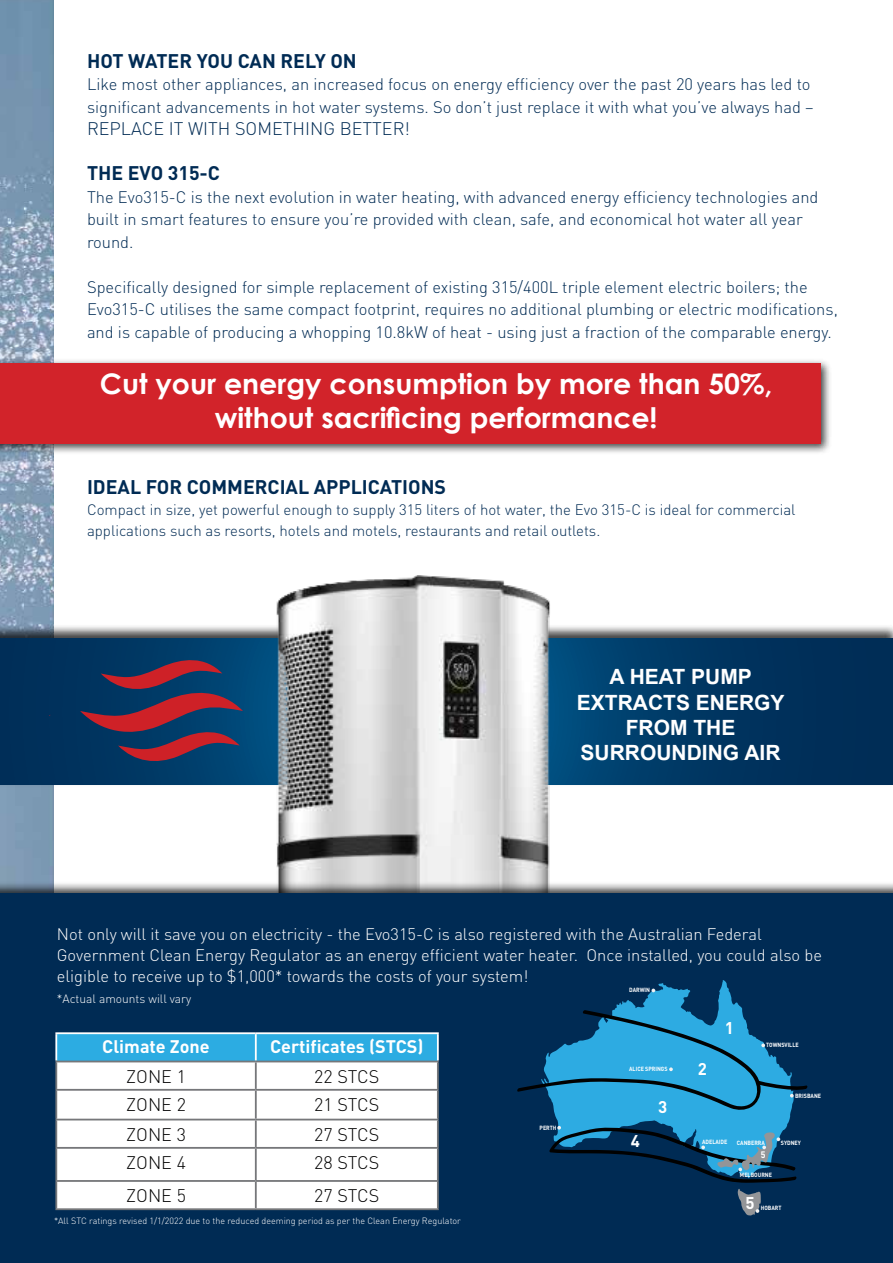
<style>
.page{position:relative;width:893px;height:1263px;background:#fff}
.page>*{position:absolute;margin:0;border:0;box-sizing:border-box;transform-origin:0 0}
.t1{font:700 28.35px/34px "Century Gothic";color:#fff;text-align:center}
.t2{font:700 21px/25.2px "Arial";color:#fff;text-align:center}
.t3{font:700 19.5px "DIN";color:#002b54}
.t4{font:300 18px "DIN";color:#000}
.t5{font:300 18px "DIN";color:#002b54}
.t6{font:700 18px "DIN";color:#fff}
.t7{font:700 16.8px "DIN";color:#fff}
.t8{font:300 16.5px/22.5px "DIN";color:#002b54}
.t9{font:300 16.5px/21px "DIN";color:#fff}
.t10{font:300 15px/21px "DIN";color:#002b54}
.t11{font:300 12px "DIN";color:#fff}
.t12{font:9.6px "D DIN Bold";color:#fff}
.t13{font:300 9px "DIN";color:#fff}
.t14{font:700 6px "DIN";color:#fff;scale:.9 1}
</style>
<div class="page">
<img style="left:0;top:0;width:51px;height:882px">
<div style="left:0;top:624px;width:893px;height:163px;background:#000;opacity:.75"></div>
<svg style="left:0;top:638px;width:893px;height:146px"></svg>
<div style="left:0;top:358px;width:833px;height:97px;background:#000;opacity:.75"></div>
<div style="left:0;top:363px;width:821px;height:81px;background:#d2232a"></div>
<svg style="left:50px;top:614px;width:1px;height:137px"></svg>
<svg style="left:80px;top:656px;width:163px;height:109px"></svg>
<img style="left:274px;top:575px;width:277px;height:307px">
<div style="left:0;top:882px;width:893px;height:381px;background:#000;opacity:.75"></div>
<div style="left:0;top:894px;width:893px;height:369px;background:#002b54"></div>
<svg style="left:553px;top:980px;width:239px;height:146px"></svg>
<svg style="left:651px;top:988px;width:4px;height:4px"></svg>
<svg style="left:517px;top:1010px;width:291px;height:100px"></svg>
<svg style="left:549px;top:1126px;width:248px;height:57px"></svg>
<svg style="left:738px;top:1189px;width:23px;height:27px"></svg>
<div style="left:57px;top:1034px;width:380px;height:26px;background:#2cace2"></div>
<div style="left:57px;top:1062px;width:380px;height:146px;background:#fff"></div>
<hr style="left:55px;top:1032px;width:201px;height:2px;background:#fff">
<hr style="left:55px;top:1034px;width:2px;height:26px;background:#fff">
<hr style="left:256px;top:1032px;width:183px;height:2px;background:#fff">
<hr style="left:255px;top:1034px;width:2px;height:26px;background:#fff">
<hr style="left:437px;top:1034px;width:2px;height:26px;background:#fff">
<hr style="left:55px;top:1060px;width:201px;height:2px;background:#76777a">
<hr style="left:55px;top:1062px;width:2px;height:27px;background:#76777a">
<hr style="left:256px;top:1060px;width:183px;height:2px;background:#76777a">
<hr style="left:255px;top:1062px;width:2px;height:27px;background:#76777a">
<hr style="left:437px;top:1062px;width:2px;height:27px;background:#76777a">
<hr style="left:55px;top:1089px;width:201px;height:2px;background:#76777a">
<hr style="left:55px;top:1091px;width:2px;height:28px;background:#76777a">
<hr style="left:256px;top:1089px;width:183px;height:2px;background:#76777a">
<hr style="left:255px;top:1091px;width:2px;height:28px;background:#76777a">
<hr style="left:437px;top:1091px;width:2px;height:28px;background:#76777a">
<hr style="left:55px;top:1119px;width:201px;height:1px;background:#76777a">
<hr style="left:55px;top:1120px;width:2px;height:27px;background:#76777a">
<hr style="left:256px;top:1119px;width:183px;height:1px;background:#76777a">
<hr style="left:255px;top:1120px;width:2px;height:27px;background:#76777a">
<hr style="left:437px;top:1120px;width:2px;height:27px;background:#76777a">
<hr style="left:55px;top:1147px;width:201px;height:2px;background:#76777a">
<hr style="left:55px;top:1149px;width:2px;height:31px;background:#76777a">
<hr style="left:256px;top:1147px;width:183px;height:2px;background:#76777a">
<hr style="left:255px;top:1149px;width:2px;height:31px;background:#76777a">
<hr style="left:437px;top:1149px;width:2px;height:31px;background:#76777a">
<hr style="left:55px;top:1180px;width:201px;height:2px;background:#76777a">
<hr style="left:55px;top:1182px;width:2px;height:26px;background:#76777a">
<hr style="left:256px;top:1180px;width:183px;height:2px;background:#76777a">
<hr style="left:255px;top:1182px;width:2px;height:26px;background:#76777a">
<hr style="left:437px;top:1182px;width:2px;height:26px;background:#76777a">
<hr style="left:55px;top:1208px;width:201px;height:2px;background:#76777a">
<hr style="left:256px;top:1208px;width:183px;height:2px;background:#76777a">
<p class="t3" style="left:87px;top:48px;width:271px">HOT WATER YOU CAN RELY ON</p>
<p class="t8" style="left:87px;top:73px;width:728px">Like most other appliances, an increased focus on energy efficiency over the past 20 years has led to significant advancements in hot water systems. So don’t just replace it with what you’ve always had –</p>
<p class="t5" style="left:87px;top:118px;width:324px">REPLACE IT WITH SOMETHING BETTER!</p>
<p class="t3" style="left:87px;top:161px;width:134px">THE EVO 315-C</p>
<p class="t8" style="left:87px;top:186px;width:733px">The Evo315-C is the next evolution in water heating, with advanced energy efficiency technologies and built in smart features to ensure you’re provided with clean, safe, and economical hot water all year round.</p>
<p class="t8" style="left:87px;top:276px;width:752px">Specifically designed for simple replacement of existing 315/400L triple element electric boilers; the<br>Evo315-C utilises the same compact footprint, requires no additional plumbing or electric modifications, and is capable of producing a whopping 10.8kW of heat - using just a fraction of the comparable energy.</p>
<h1 class="t1" style="left:100px;top:365px;width:674px">Cut your energy consumption by more than 50%, without sacrificing performance!</h1>
<p class="t3" style="left:87px;top:474px;width:361px">IDEAL FOR COMMERCIAL APPLICATIONS</p>
<p class="t10" style="left:87px;top:499px;width:710px">Compact in size, yet powerful enough to supply 315 liters of hot water, the Evo 315-C is ideal for commercial applications such as resorts, hotels and motels, restaurants and retail outlets.</p>
<p class="t2" style="left:577px;top:665px;width:209px">A HEAT PUMP<br>EXTRACTS ENERGY<br>FROM THE<br>SURROUNDING AIR</p>
<p class="t9" style="left:57px;top:923px;width:767px">Not only will it save you on electricity - the Evo315-C is also registered with the Australian Federal<br>Government Clean Energy Regulator as an energy efficient water heater. Once installed, you could also be eligible to receive up to $1,000* towards the costs of your system!</p>
<p class="t11" style="left:57px;top:991px;width:136px">*Actual amounts will vary</p>
<p class="t14" style="left:629px;top:986px;width:25px">DARWIN</p>
<p class="t6" style="left:102px;top:1035px;width:109px">Climate Zone</p>
<p class="t6" style="left:270px;top:1035px;width:155px">Certificates (STCS)</p>
<p class="t4" style="left:126px;top:1065px;width:61px">ZONE 1</p>
<p class="t4" style="left:314px;top:1065px;width:67px">22 STCS</p>
<p class="t4" style="left:126px;top:1093px;width:61px">ZONE 2</p>
<p class="t4" style="left:314px;top:1093px;width:67px">21 STCS</p>
<p class="t4" style="left:126px;top:1123px;width:61px">ZONE 3</p>
<p class="t4" style="left:314px;top:1123px;width:67px">27 STCS</p>
<p class="t4" style="left:126px;top:1151px;width:61px">ZONE 4</p>
<p class="t4" style="left:314px;top:1151px;width:67px">28 STCS</p>
<p class="t4" style="left:126px;top:1184px;width:61px">ZONE 5</p>
<p class="t4" style="left:314px;top:1184px;width:67px">27 STCS</p>
<p class="t13" style="left:54px;top:1215px;width:408px">*All STC ratings revised 1/1/2022 due to the reduced deeming period as per the Clean Energy Regulator</p>
<p class="t14" style="left:540px;top:1123px;width:20px">PERTH</p>
<p class="t14" style="left:629px;top:1065px;width:44px">ALICE SPRINGS</p>
<p class="t7" style="left:631px;top:1130px;width:11px">4</p>
<p class="t7" style="left:658px;top:1096px;width:11px">3</p>
<p class="t7" style="left:698px;top:1058px;width:11px">2</p>
<p class="t7" style="left:725px;top:1017px;width:11px">1</p>
<p class="t14" style="left:766px;top:1041px;width:38px">TOWNSVILLE</p>
<p class="t14" style="left:795px;top:1092px;width:30px">BRISBANE</p>
<p class="t14" style="left:702px;top:1138px;width:30px">ADELAIDE</p>
<p class="t14" style="left:737px;top:1138px;width:33px">CANBERRA</p>
<p class="t14" style="left:781px;top:1138px;width:24px">SYDNEY</p>
<p class="t14" style="left:740px;top:1171px;width:37px">MELBOURNE</p>
<p class="t14" style="left:761px;top:1203px;width:25px">HOBART</p>
<p class="t12" style="left:761px;top:1149px;width:6px">5</p>
<p class="t7" style="left:745px;top:1192px;width:11px">5</p>
</div>
